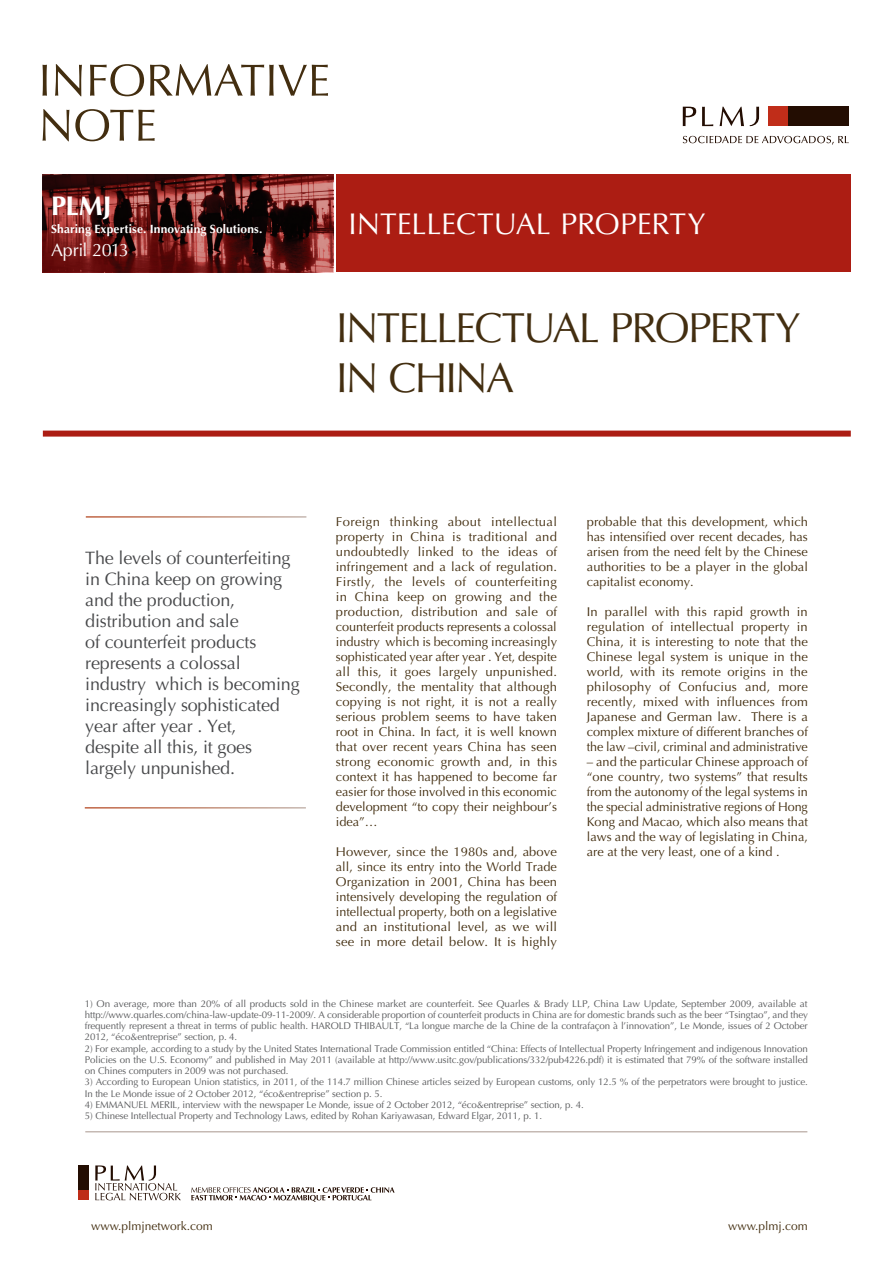
<style>
.page{position:relative;width:893px;height:1263px;background:#fff}
.page>*{position:absolute;margin:0;border:0;box-sizing:border-box;transform-origin:0 0}
.t1{font:42px/49.5px "Optima LT Std";letter-spacing:-.045em;color:#432e10}
.t2{font:30px "Optima LT Std";letter-spacing:-.005em;color:#fff}
.t3{font:700 27px "Optima LT Std";color:#fff}
.t4{font:18px/21px "Optima LT Std";letter-spacing:-.01em;color:#464749}
.t5{font:18px "Optima LT Std";letter-spacing:-.045em;color:#fff}
.t6{font:12.75px/15px "Optima LT Std";color:#432e10;text-align:justify}
.t7{font:700 12px "Optima LT Std";letter-spacing:.01em;color:#fff}
.t8{font:12px "Optima LT Std";color:#432e10}
.t9{font:9.75px/11.2px "Optima LT Std";letter-spacing:-.01em;color:#57585a;text-align:justify}
</style>
<div class="page">
<div style="left:43px;top:431px;width:808px;height:6px;background:#ac1d13"></div>
<svg style="left:43px;top:174px;width:290px;height:98px;background:#5e1e1d"></svg>
<div style="left:336px;top:174px;width:515px;height:98px;background:#ac1d13"></div>
<div style="left:788px;top:107px;width:61px;height:19px;background:#230d02"></div>
<div style="left:769px;top:107px;width:19px;height:19px;background:#c02d19"></div>
<svg style="left:683px;top:107px;width:76px;height:19px"></svg>
<svg style="left:683px;top:136px;width:166px;height:8px"></svg>
<hr style="left:85px;top:1131px;width:722px;height:1px;background:#c5b9b3">
<svg style="left:43px;top:109px;width:112px;height:32px"></svg>
<svg style="left:43px;top:64px;width:285px;height:32px"></svg>
<svg style="left:95px;top:1165px;width:86px;height:35px"></svg>
<div style="left:78px;top:1190px;width:10px;height:10px;background:#be2d18"></div>
<div style="left:78px;top:1165px;width:10px;height:25px;background:#230d02"></div>
<svg style="left:191px;top:1187px;width:204px;height:15px"></svg>
<p class="t3" style="left:51px;top:190px;width:62px">PLMJ</p>
<p class="t7" style="left:51px;top:221px;width:213px">Sharing Expertise. Innovating Solutions.</p>
<p class="t2" style="left:349px;top:207px;width:359px">INTELLECTUAL PROPERTY</p>
<p class="t5" style="left:51px;top:240px;width:80px">April 2013</p>
<p class="t1" style="left:336px;top:304px;width:466px">INTELLECTUAL PROPERTY<br>IN CHINA</p>
<p class="t4" style="left:85px;top:548px;width:216px">The levels of counterfeiting in China keep on growing and the production, distribution and sale<br>of counterfeit products represents a colossal industry which is becoming increasingly sophisticated year after year . Yet,<br>despite all this, it goes largely unpunished.</p>
<p class="t6" style="left:336px;top:514px;width:223px">Foreign thinking about intellectual property in China is traditional and undoubtedly linked to the ideas of infringement and a lack of regulation.<br>Firstly, the levels of counterfeiting in China keep on growing and the production, distribution and sale of counterfeit products represents a colossal industry which is becoming increasingly sophisticated year after year . Yet, despite all this, it goes largely unpunished.<br>Secondly, the mentality that although copying is not right, it is not a really serious problem seems to have taken root in China. In fact, it is well known that over recent years China has seen strong economic growth and, in this context it has happened to become far easier for those involved in this economic development “to copy their neighbour’s idea”…</p>
<p class="t6" style="left:336px;top:844px;width:223px">However, since the 1980s and, above all, since its entry into the World Trade Organization in 2001, China has been intensively developing the regulation of intellectual property, both on a legislative and an institutional level, as we will see in more detail below. It is highly</p>
<p class="t6" style="left:587px;top:514px;width:223px">probable that this development, which has intensified over recent decades, has arisen from the need felt by the Chinese authorities to be a player in the global capitalist economy.</p>
<p class="t6" style="left:587px;top:604px;width:223px">In parallel with this rapid growth in regulation of intellectual property in China, it is interesting to note that the Chinese legal system is unique in the world, with its remote origins in the philosophy of Confucius and, more recently, mixed with influences from Japanese and German law. There is a complex mixture of different branches of the law –civil, criminal and administrative</p>
<p class="t6" style="left:587px;top:754px;width:223px">– and the particular Chinese approach of “one country, two systems” that results from the autonomy of the legal systems in the special administrative regions of Hong Kong and Macao, which also means that laws and the way of legislating in China, are at the very least, one of a kind .</p>
<p class="t9" style="left:85px;top:998px;width:725px">1) On average, more than 20% of all products sold in the Chinese market are counterfeit. See Quarles &amp; Brady LLP, China Law Update, September 2009, available at http://www.quarles.com/china-law-update-09-11-2009/. A considerable proportion of counterfeit products in China are for domestic brands such as the beer “Tsingtao”, and they frequently represent a threat in terms of public health. HAROLD THIBAULT, “La longue marche de la Chine de la contrafaçon à l’innovation”, Le Monde, issues of 2 October 2012, “éco&amp;entreprise” section, p. 4.</p>
<p class="t9" style="left:85px;top:1043px;width:725px">2) For example, according to a study by the United States International Trade Commission entitled “China: Effects of Intellectual Property Infringement and indigenous Innovation Policies on the U.S. Economy” and published in May 2011 (available at http://www.usitc.gov/publications/332/pub4226.pdf) it is estimated that 79% of the software installed on Chines computers in 2009 was not purchased.</p>
<p class="t9" style="left:85px;top:1077px;width:725px">3) According to European Union statistics, in 2011, of the 114.7 million Chinese articles seized by European customs, only 12.5 % of the perpetrators were brought to justice.<br>In the Le Monde issue of 2 October 2012, “éco&amp;entreprise” section p. 5.</p>
<p class="t9" style="left:85px;top:1099px;width:500px">4) EMMANUEL MERIL, interview with the newspaper Le Monde, issue of 2 October 2012, “éco&amp;entreprise” section, p. 4.</p>
<p class="t9" style="left:85px;top:1110px;width:459px">5) Chinese Intellectual Property and Technology Laws, edited by Rohan Kariyawasan, Edward Elgar, 2011, p. 1.</p>
<p class="t8" style="left:91px;top:1219px;width:123px">www.plmjnetwork.com</p>
<p class="t8" style="left:728px;top:1219px;width:81px">www.plmj.com</p>
</div>
